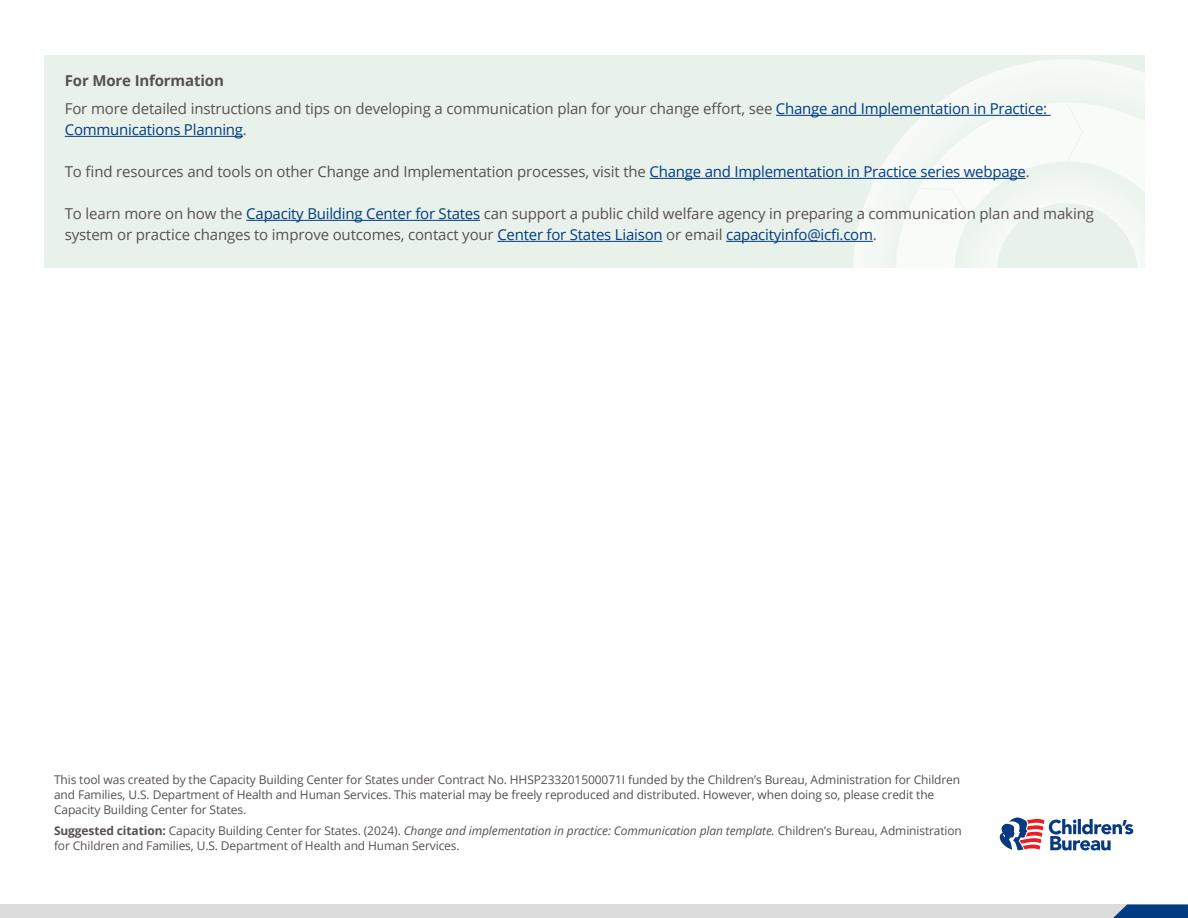
<style>
.page{position:relative;width:1188px;height:918px;background:#fff}
.page>*{position:absolute;margin:0;border:0;box-sizing:border-box;transform-origin:0 0}
.t1{font:15px/21px "Open Sans";letter-spacing:-.01em;color:#575050}
.t2{font:700 15px "Open Sans";letter-spacing:-.01em;color:#575050}
.t3{font:12px/15px "Open Sans";letter-spacing:-.01em;color:#575050}
.s1{color:#013b82}
.s2{font-weight:700}
.s3{font-style:italic}
</style>
<div class="page">
<div style="left:0;top:904px;width:1188px;height:14px;background:#dddcdc"></div>
<svg style="left:1113px;top:904px;width:75px;height:14px"></svg>
<svg style="left:1000px;top:818px;width:133px;height:32px"></svg>
<div style="left:44px;top:55px;width:1101px;height:213px;background:#e8f2ea"></div>
<svg style="left:853px;top:59px;width:292px;height:209px"></svg>
<svg style="left:896px;top:103px;width:249px;height:165px"></svg>
<hr style="left:776px;top:115px;width:275px;height:1px;background:#013b82">
<hr style="left:65px;top:136px;width:178px;height:1px;background:#013b82">
<hr style="left:650px;top:178px;width:376px;height:1px;background:#013b82">
<hr style="left:246px;top:220px;width:234px;height:1px;background:#013b82">
<hr style="left:497px;top:241px;width:165px;height:1px;background:#013b82">
<hr style="left:726px;top:241px;width:147px;height:1px;background:#013b82">
<h4 class="t2" style="left:65px;top:70px;width:161px">For More Information</h4>
<p class="t1" style="left:65px;top:98px;width:984px">For more detailed instructions and tips on developing a communication plan for your change effort, see <span class="s1">Change and Implementation in Practice:<br>Communications Planning</span>.</p>
<p class="t1" style="left:65px;top:161px;width:966px">To find resources and tools on other Change and Implementation processes, visit the <span class="s1">Change and Implementation in Practice series webpage</span>.</p>
<p class="t1" style="left:65px;top:203px;width:1031px">To learn more on how the <span class="s1">Capacity Building Center for States</span> can support a public child welfare agency in preparing a communication plan and making system or practice changes to improve outcomes, contact your <span class="s1">Center for States Liaison</span> or email <span class="s1">capacityinfo@icfi.com</span>.</p>
<p class="t3" style="left:54px;top:772px;width:908px">This tool was created by the Capacity Building Center for States under Contract No. HHSP233201500071I funded by the Children’s Bureau, Administration for Children and Families, U.S. Department of Health and Human Services. This material may be freely reproduced and distributed. However, when doing so, please credit the<br>Capacity Building Center for States.</p>
<p class="t3" style="left:54px;top:823px;width:909px"><span class="s2">Suggested citation:</span> Capacity Building Center for States. (2024). <span class="s3">Change and implementation in practice: Communication plan template.</span> Children’s Bureau, Administration for Children and Families, U.S. Department of Health and Human Services.</p>
</div>
